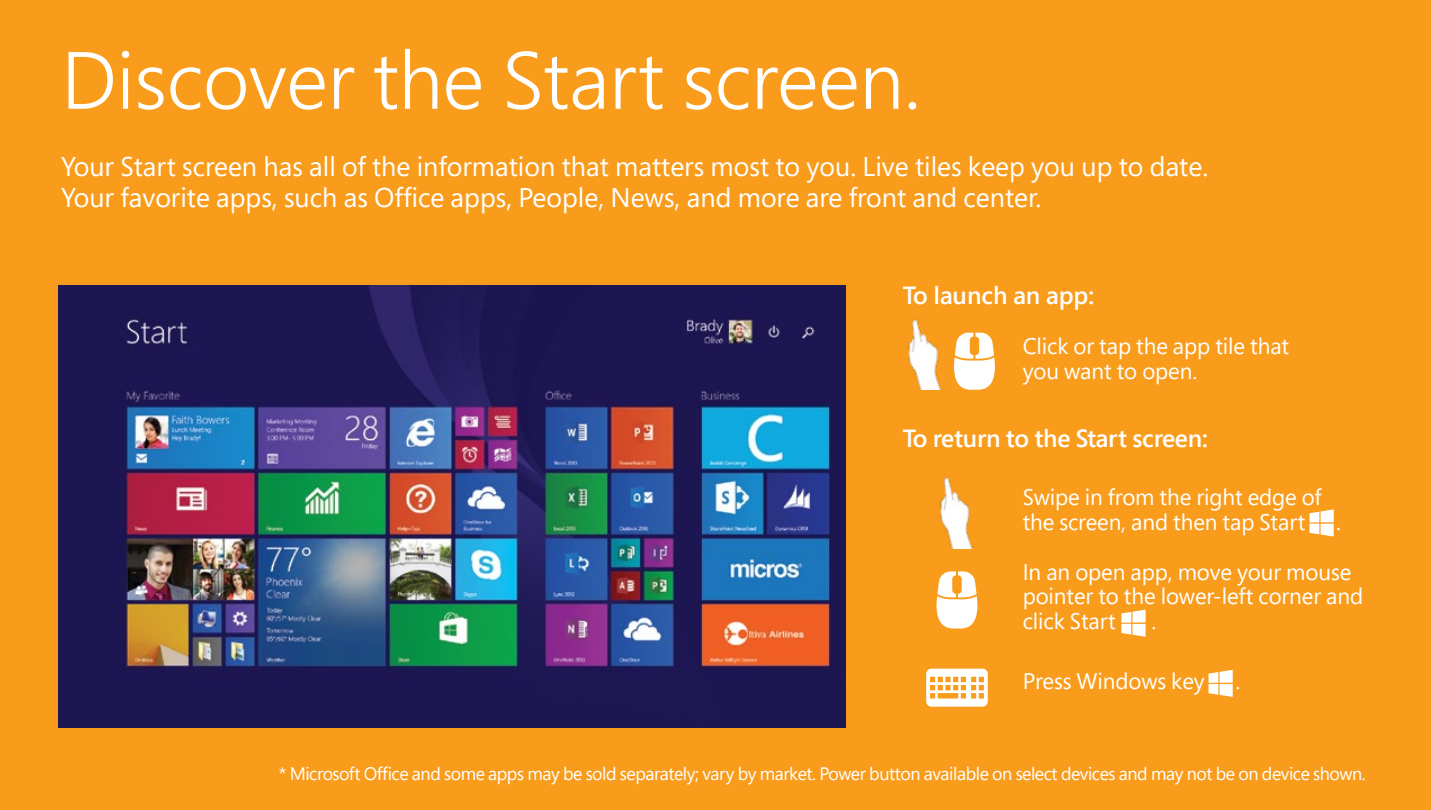
<style>
.page{position:relative;width:1431px;height:810px;background:#f99c1c}
.page>*{position:absolute;margin:0;border:0;box-sizing:border-box;transform-origin:0 0}
.t1{font:300 81px "Segoe Pro";letter-spacing:-.005em;color:#fff}
.t2{font:27px/31.5px "Segoe Pro";color:#fff}
.t3{font:600 24.75px "Segoe Pro";letter-spacing:-.01em;color:#fff}
.t4{font:22.5px/24.8px "Segoe Pro";letter-spacing:-.005em;color:#fff}
.t5{font:18px "Segoe Pro";letter-spacing:-.025em;color:#fff}
</style>
<div class="page">
<svg style="left:1310px;top:509px;width:24px;height:28px"></svg>
<svg style="left:1121px;top:610px;width:25px;height:27px"></svg>
<svg style="left:1209px;top:670px;width:24px;height:27px"></svg>
<svg style="left:954px;top:333px;width:41px;height:57px"></svg>
<svg style="left:936px;top:571px;width:42px;height:58px"></svg>
<svg style="left:926px;top:669px;width:62px;height:38px"></svg>
<img style="left:908px;top:319px;width:33px;height:71px">
<img style="left:940px;top:477px;width:33px;height:71px">
<img style="left:58px;top:285px;width:787px;height:443px">
<h1 class="t1" style="left:61px;top:25px;width:862px">Discover the Start screen.</h1>
<p class="t2" style="left:61px;top:150px;width:1149px">Your Start screen has all of the information that matters most to you. Live tiles keep you up to date.<br>Your favorite apps, such as Office apps, People, News, and more are front and center.</p>
<p class="t3" style="left:903px;top:278px;width:193px">To launch an app:</p>
<p class="t4" style="left:1023px;top:333px;width:268px">Click or tap the app tile that you want to open.</p>
<p class="t3" style="left:903px;top:421px;width:306px">To return to the Start screen:</p>
<p class="t4" style="left:1023px;top:484px;width:300px">Swipe in from the right edge of the screen, and then tap Start</p>
<p class="t4" style="left:1336px;top:509px;width:6px">.</p>
<p class="t4" style="left:1023px;top:559px;width:342px">In an open app, move your mouse pointer to the lower-left corner and click Start</p>
<p class="t4" style="left:1152px;top:608px;width:6px">.</p>
<p class="t4" style="left:1023px;top:668px;width:184px">Press Windows key</p>
<p class="t4" style="left:1235px;top:668px;width:6px">.</p>
<p class="t5" style="left:279px;top:761px;width:1088px">* Microsoft Office and some apps may be sold separately; vary by market. Power button available on select devices and may not be on device shown.</p>
</div>
